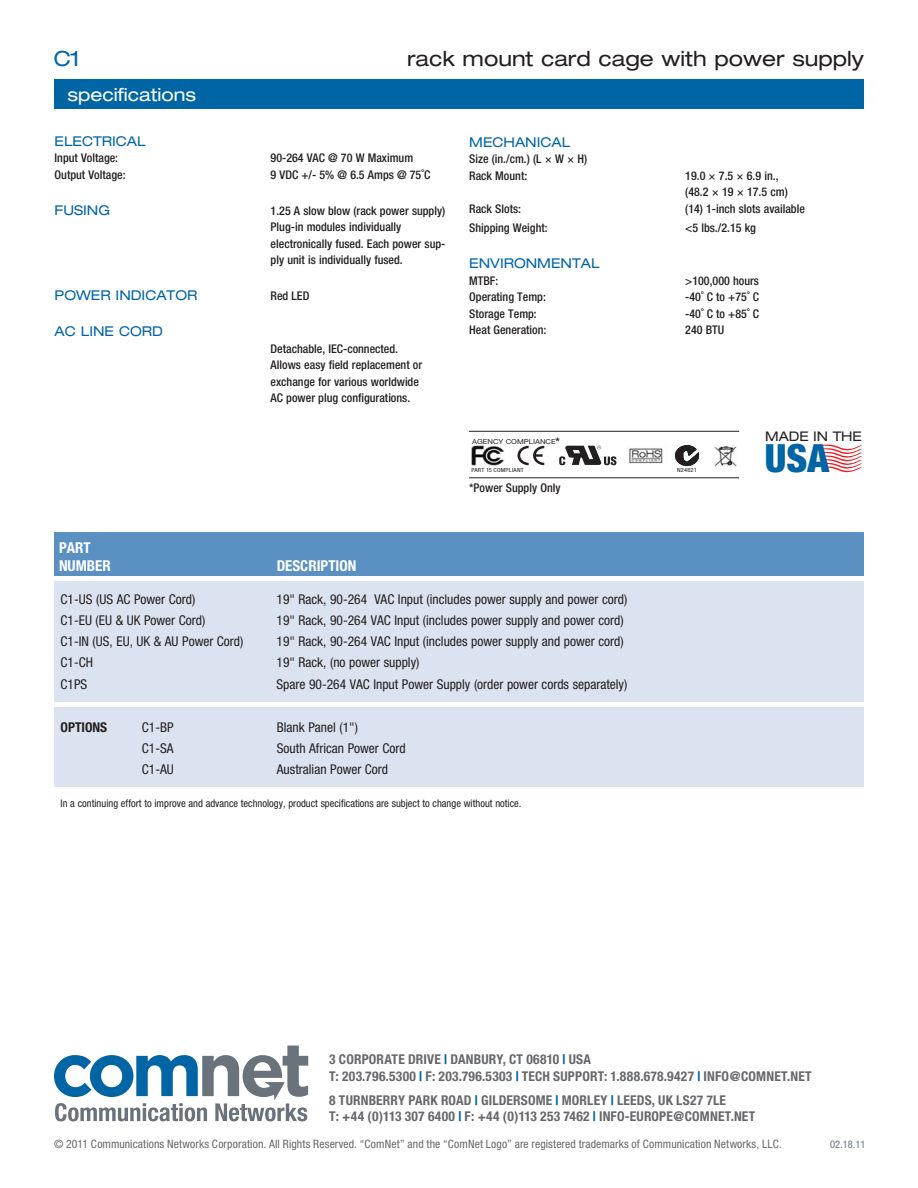
<style>
.page{position:relative;width:918px;height:1188px;background:#fff}
.page>*{position:absolute;margin:0;border:0;box-sizing:border-box;transform-origin:0 0}
.t1{font:900 condensed 39px "Helvetica Neue";color:#0065a4}
.t2{font:expanded 21px "Helvetica Neue";color:#231f20}
.t3{font:expanded 21px "Helvetica Neue";color:#0065a4}
.t4{font:expanded 18px "Helvetica Neue";color:#fff}
.t5{font:700 condensed 15px/18px "Helvetica Neue";color:#fff}
.t6{font:condensed 13.5px "Helvetica Neue";color:#231f20}
.t7{font:700 condensed 13.5px/16.2px "Helvetica Neue";letter-spacing:.015em;color:#67686b}
.t8{font:expanded 13.5px "Helvetica Neue";color:#0065a4}
.t9{font:700 condensed 13.5px "Helvetica Neue";color:#231f20}
.t10{font:expanded 13.35px "Helvetica Neue";color:#231f20}
.t11{font:500 condensed 12px/16.5px "Helvetica Neue";color:#231f20}
.t12{font:condensed 11.7px "Helvetica Neue";letter-spacing:.015em;color:#67686b}
.t13{font:condensed 10.5px "Helvetica Neue";color:#231f20}
.t14{font:condensed 10.5px "Helvetica Neue";color:#6a737b}
.t15{font:6.75px "Helvetica Neue";color:#231f20;scale:1.13 1}
.t16{font:condensed 5.7px "Helvetica Neue";letter-spacing:.035em;color:#231f20;scale:1.13 1}
.s1{color:#0065a4}
</style>
<div class="page">
<div style="left:54px;top:79px;width:810px;height:29px;background:#0065a4"></div>
<svg style="left:54px;top:1046px;width:254px;height:75px"></svg>
<svg style="left:820px;top:444px;width:42px;height:29px"></svg>
<div style="left:54px;top:581px;width:810px;height:121px;background:#dce3f0"></div>
<div style="left:54px;top:707px;width:810px;height:80px;background:#dce3f0"></div>
<div style="left:54px;top:532px;width:810px;height:43px;background:#5a90c2"></div>
<svg style="left:517px;top:446px;width:27px;height:19px"></svg>
<img style="left:472px;top:445px;width:32px;height:21px">
<img style="left:714px;top:444px;width:23px;height:22px">
<img style="left:629px;top:448px;width:34px;height:16px">
<img style="left:676px;top:445px;width:22px;height:20px">
<svg style="left:559px;top:446px;width:57px;height:19px"></svg>
<hr style="left:469px;top:431px;width:270px;height:1px;background:#231f20">
<hr style="left:469px;top:477px;width:270px;height:1px;background:#231f20">
<h2 class="t3" style="left:54px;top:51px;width:28px">C1</h2>
<h2 class="t2" style="left:407px;top:51px;width:458px">rack mount card cage with power supply</h2>
<h3 class="t4" style="left:68px;top:88px;width:130px">specifications</h3>
<p class="t8" style="left:55px;top:136px;width:93px">ELECTRICAL</p>
<p class="t11" style="left:55px;top:151px;width:65px">Input Voltage:</p>
<p class="t11" style="left:271px;top:151px;width:144px">90-264 VAC @ 70 W Maximum</p>
<p class="t11" style="left:55px;top:167px;width:72px">Output Voltage:</p>
<p class="t11" style="left:271px;top:167px;width:161px">9 VDC +/- 5% @ 6.5 Amps @ 75˚C</p>
<p class="t8" style="left:55px;top:205px;width:57px">FUSING</p>
<p class="t11" style="left:271px;top:203px;width:176px">1.25 A slow blow (rack power supply)<br>Plug-in modules individually electronically fused. Each power sup&shy;ply unit is individually fused.</p>
<p class="t8" style="left:55px;top:290px;width:144px">POWER INDICATOR</p>
<p class="t11" style="left:271px;top:289px;width:40px">Red LED</p>
<p class="t8" style="left:55px;top:326px;width:110px">AC LINE CORD</p>
<p class="t11" style="left:271px;top:341px;width:153px">Detachable, IEC-connected.<br>Allows easy field replacement or exchange for various worldwide<br>AC power plug configurations.</p>
<p class="t8" style="left:469px;top:137px;width:103px">MECHANICAL</p>
<p class="t11" style="left:469px;top:152px;width:120px">Size (in./cm.) (L × W × H)<br>Rack Mount:</p>
<p class="t11" style="left:685px;top:168px;width:104px">19.0 × 7.5 × 6.9 in., (48.2 × 19 × 17.5 cm)</p>
<p class="t11" style="left:469px;top:201px;width:53px">Rack Slots:</p>
<p class="t11" style="left:685px;top:201px;width:121px">(14) 1-inch slots available</p>
<p class="t11" style="left:469px;top:221px;width:80px">Shipping Weight:</p>
<p class="t11" style="left:685px;top:221px;width:72px">&lt;5 lbs./2.15 kg</p>
<p class="t8" style="left:469px;top:258px;width:132px">ENVIRONMENTAL</p>
<p class="t11" style="left:469px;top:273px;width:31px">MTBF:</p>
<p class="t11" style="left:685px;top:273px;width:75px">&gt;100,000 hours</p>
<p class="t11" style="left:469px;top:290px;width:78px">Operating Temp:</p>
<p class="t11" style="left:685px;top:290px;width:75px">-40˚ C to +75˚ C</p>
<p class="t11" style="left:469px;top:306px;width:69px">Storage Temp:</p>
<p class="t11" style="left:685px;top:306px;width:75px">-40˚ C to +85˚ C</p>
<p class="t11" style="left:469px;top:323px;width:79px">Heat Generation:</p>
<p class="t11" style="left:685px;top:323px;width:40px">240 BTU</p>
<p class="t11" style="left:555px;top:434px;width:6px">*</p>
<p class="t15" style="left:472px;top:439px;width:76px">AGENCY COMPLIANCE</p>
<p class="t16" style="left:471px;top:468px;width:48px">PART 15 COMPLIANT</p>
<p class="t16" style="left:677px;top:468px;width:19px">N24621</p>
<p class="t11" style="left:469px;top:481px;width:93px">*Power Supply Only</p>
<p class="t10" style="left:765px;top:432px;width:98px">MADE IN THE</p>
<h1 class="t1" style="left:765px;top:445px;width:66px">USA</h1>
<p class="t5" style="left:59px;top:540px;width:53px">PART<br>NUMBER</p>
<p class="t6" style="left:61px;top:595px;width:136px">C1-US (US AC Power Cord)</p>
<p class="t6" style="left:277px;top:595px;width:352px">19" Rack, 90-264 VAC Input (includes power supply and power cord)</p>
<p class="t6" style="left:61px;top:616px;width:146px">C1-EU (EU &amp; UK Power Cord)</p>
<p class="t6" style="left:277px;top:616px;width:349px">19" Rack, 90-264 VAC Input (includes power supply and power cord)</p>
<p class="t6" style="left:61px;top:637px;width:184px">C1-IN (US, EU, UK &amp; AU Power Cord)</p>
<p class="t6" style="left:277px;top:637px;width:349px">19" Rack, 90-264 VAC Input (includes power supply and power cord)</p>
<p class="t6" style="left:61px;top:658px;width:34px">C1-CH</p>
<p class="t6" style="left:277px;top:658px;width:144px">19" Rack, (no power supply)</p>
<p class="t6" style="left:61px;top:679px;width:28px">C1PS</p>
<p class="t6" style="left:277px;top:679px;width:352px">Spare 90-264 VAC Input Power Supply (order power cords separately)</p>
<p class="t5" style="left:277px;top:558px;width:81px">DESCRIPTION</p>
<p class="t9" style="left:61px;top:722px;width:48px">OPTIONS</p>
<p class="t6" style="left:142px;top:723px;width:33px">C1-BP</p>
<p class="t6" style="left:277px;top:723px;width:83px">Blank Panel (1")</p>
<p class="t6" style="left:142px;top:744px;width:33px">C1-SA</p>
<p class="t6" style="left:277px;top:744px;width:130px">South African Power Cord</p>
<p class="t6" style="left:142px;top:765px;width:33px">C1-AU</p>
<p class="t6" style="left:277px;top:765px;width:113px">Australian Power Cord</p>
<p class="t13" style="left:61px;top:799px;width:462px">In a continuing effort to improve and advance technology, product specifications are subject to change without notice.</p>
<p class="t7" style="left:329px;top:1053px;width:484px">3 CORPORATE DRIVE <span class="s1">|</span> DANBURY, CT 06810 <span class="s1">|</span> USA<br>T: 203.796.5300 <span class="s1">|</span> F: 203.796.5303 <span class="s1">|</span> TECH SUPPORT: 1.888.678.9427 <span class="s1">|</span> INFO@COMNET.NET</p>
<p class="t7" style="left:329px;top:1094px;width:428px">8 TURNBERRY PARK ROAD <span class="s1">|</span> GILDERSOME <span class="s1">|</span> MORLEY <span class="s1">|</span> LEEDS, UK LS27 7LE<br>T: +44 (0)113 307 6400 <span class="s1">|</span> F: +44 (0)113 253 7462 <span class="s1">|</span> INFO-EUROPE@COMNET.NET</p>
<p class="t12" style="left:54px;top:1139px;width:729px">© 2011 Communications Networks Corporation. All Rights Reserved. “ComNet” and the “ComNet Logo” are registered trademarks of Communication Networks, LLC.</p>
<p class="t14" style="left:830px;top:1140px;width:37px">02.18.11</p>
</div>
